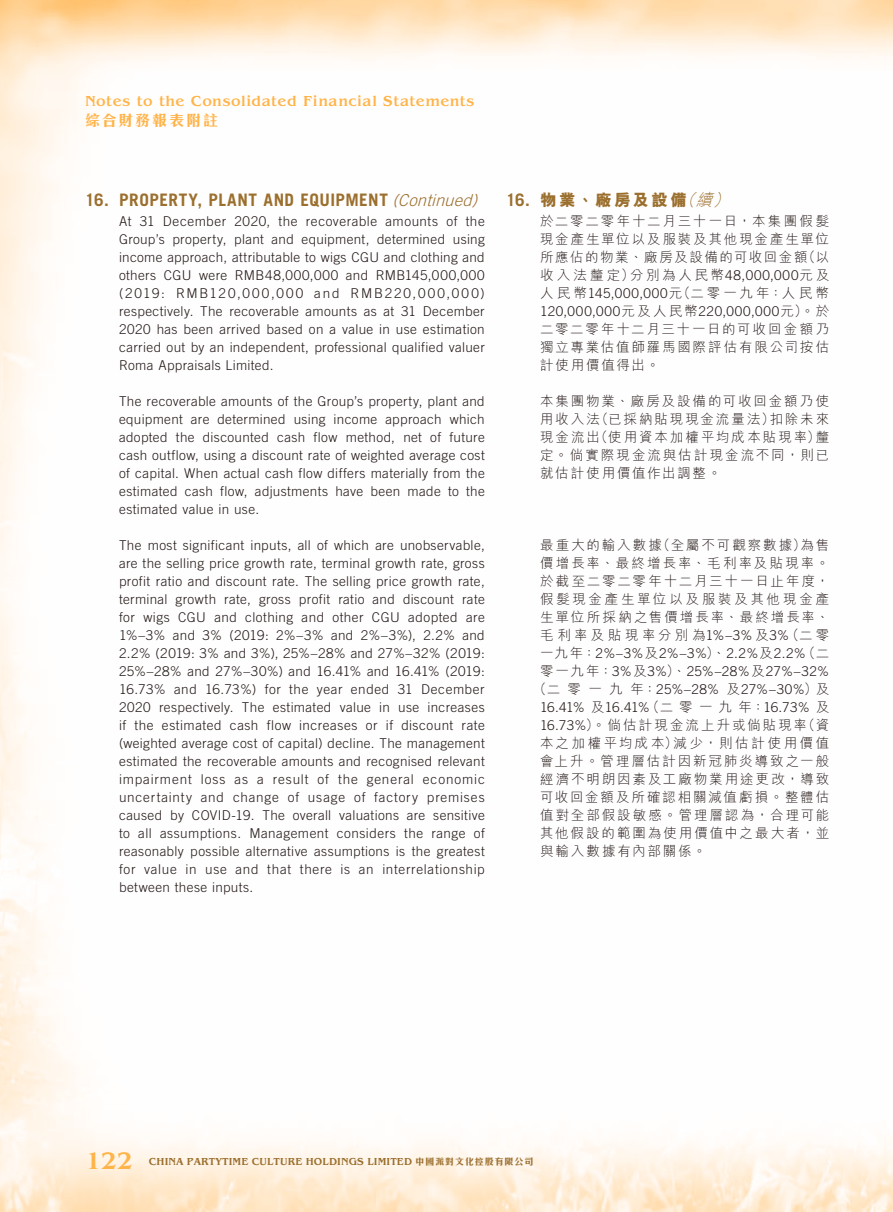
<style>
.page{position:relative;width:893px;height:1212px;background:#fff}
.page>*{position:absolute;margin:0;border:0;box-sizing:border-box;transform-origin:0 0}
.t1{font:500 24.75px "Benguiat Std";color:#ffb449}
.t2{font:700 17.25px "Trade Gothic LT Std";letter-spacing:.03em;color:#9b6f2d}
.t3{font:800 16.5px "M Hei HK";letter-spacing:.145em;color:#9b6f2d}
.t4{font:500 15px "Benguiat Std";letter-spacing:.04em;color:#ffb449}
.t5{font:700 15px "C Hei 3 HK";letter-spacing:.125em;color:#ffb449}
.t6{font:300 13.5px/18px "Trade Gothic LT Std";letter-spacing:.03em;color:#231916;text-align:justify}
.t7{font:300 13.5px/18px "M Hei HK";letter-spacing:.145em;color:#231916;text-align:justify}
.t8{font:300 13.5px "Trade Gothic LT Std";letter-spacing:.065em;color:#231916}
.t9{font:500 10.5px "Benguiat Std";letter-spacing:.01em;color:#9b6f2d}
.s1{font-weight:300;font-style:italic;font-size:16.5px}
.s2{font-family:"Trade Gothic LT Std";font-weight:700;font-size:17.25px}
.s3{font-weight:300;font-style:italic}
.s4{font-family:"Trade Gothic LT Std"}
.s5{font-family:"M Hei HK"}
.s6{font-family:"C Hei 3 HK";font-weight:700;font-size:9px}
</style>
<div class="page">
<img style="left:0;top:0;width:892px;height:1212px">
<p class="t4" style="left:85px;top:93px;width:391px">Notes to the Consolidated Financial Statements</p>
<p class="t5" style="left:85px;top:112px;width:135px">綜合財務報表附註</p>
<p class="t2" style="left:85px;top:189px;width:399px">16. PROPERTY, PLANT AND EQUIPMENT <span class="s1">(Continued)</span></p>
<p class="t6" style="left:119px;top:212px;width:367px">At 31 December 2020, the recoverable amounts of the Group’s property, plant and equipment, determined using income approach, attributable to wigs CGU and clothing and others CGU were RMB48,000,000 and RMB145,000,000 (2019: RMB120,000,000 and RMB220,000,000) respectively. The recoverable amounts as at 31 December 2020 has been arrived based on a value in use estimation carried out by an independent, professional qualified valuer Roma Appraisals Limited.</p>
<p class="t6" style="left:119px;top:392px;width:367px">The recoverable amounts of the Group’s property, plant and equipment are determined using income approach which adopted the discounted cash flow method, net of future cash outflow, using a discount rate of weighted average cost of capital. When actual cash flow differs materially from the estimated cash flow, adjustments have been made to the estimated value in use.</p>
<p class="t6" style="left:119px;top:536px;width:367px">The most significant inputs, all of which are unobservable, are the selling price growth rate, terminal growth rate, gross profit ratio and discount rate. The selling price growth rate, terminal growth rate, gross profit ratio and discount rate for wigs CGU and clothing and other CGU adopted are 1%–3% and 3% (2019: 2%–3% and 2%–3%), 2.2% and 2.2% (2019: 3% and 3%), 25%–28% and 27%–32% (2019:<br>25%–28% and 27%–30%) and 16.41% and 16.41% (2019:<br>16.73% and 16.73%) for the year ended 31 December 2020 respectively. The estimated value in use increases if the estimated cash flow increases or if discount rate (weighted average cost of capital) decline. The management estimated the recoverable amounts and recognised relevant impairment loss as a result of the general economic uncertainty and change of usage of factory premises caused by COVID-19. The overall valuations are sensitive to all assumptions. Management considers the range of reasonably possible alternative assumptions is the greatest for value in use and that there is an interrelationship between these inputs.</p>
<p class="t3" style="left:506px;top:192px;width:229px"><span class="s2">16.</span> 物業、廠房及設備<span class="s3">（續）</span></p>
<p class="t7" style="left:540px;top:212px;width:291px">於二零二零年十二月三十一日，本集團假髮現金產生單位以及服裝及其他現金產生單位所應佔的物業、廠房及設備的可收回金額（以收入法釐定）分別為人民幣<span class="s4">48,000,000</span>元及人民幣<span class="s4">145,000,000</span>元（二零一九年：人民幣</p>
<p class="t8" style="left:540px;top:303px;width:291px">120,000,000<span class="s5">元及人民幣</span>220,000,000<span class="s5">元）。於</span></p>
<p class="t7" style="left:540px;top:320px;width:291px">二零二零年十二月三十一日的可收回金額乃獨立專業估值師羅馬國際評估有限公司按估計使用價值得出。</p>
<p class="t7" style="left:540px;top:392px;width:291px">本集團物業、廠房及設備的可收回金額乃使用收入法（已採納貼現現金流量法）扣除未來現金流出（使用資本加權平均成本貼現率）釐定。倘實際現金流與估計現金流不同，則已就估計使用價值作出調整。</p>
<p class="t7" style="left:540px;top:536px;width:291px">最重大的輸入數據（全屬不可觀察數據）為售價增長率、最終增長率、毛利率及貼現率。於截至二零二零年十二月三十一日止年度，假髮現金產生單位以及服裝及其他現金產生單位所採納之售價增長率、最終增長率、毛利率及貼現率分別為<span class="s4">1%–3%</span>及<span class="s4">3%</span>（二零</p>
<p class="t6" style="left:533px;top:644px;width:297px;text-align:center"><span class="s5">一九年：</span>2%–3%<span class="s5">及</span>2%–3%<span class="s5">）、</span>2.2%<span class="s5">及</span>2.2%<span class="s5">（二零一九年：</span>3%<span class="s5">及</span>3%<span class="s5">）、</span>25%–28%<span class="s5">及</span>27%–32%<span class="s5">（二零一九年：</span>25%–28% <span class="s5">及</span>27%–30%<span class="s5">）及<br></span>16.41% <span class="s5">及</span>16.41%<span class="s5">（二零一九年：</span>16.73% <span class="s5">及</span></p>
<p class="t7" style="left:540px;top:716px;width:291px"><span class="s4">16.73%</span>）。倘估計現金流上升或倘貼現率（資本之加權平均成本）減少，則估計使用價值會上升。管理層估計因新冠肺炎導致之一般經濟不明朗因素及工廠物業用途更改，導致可收回金額及所確認相關減值虧損。整體估值對全部假設敏感。管理層認為，合理可能其他假設的範圍為使用價值中之最大者，並與輸入數據有內部關係。</p>
<h1 class="t1" style="left:85px;top:1146px;width:50px">122</h1>
<p class="t9" style="left:149px;top:1156px;width:386px">CHINA PARTYTIME CULTURE HOLDINGS LIMITED <span class="s6">中國派對文化控股有限公司</span></p>
</div>
